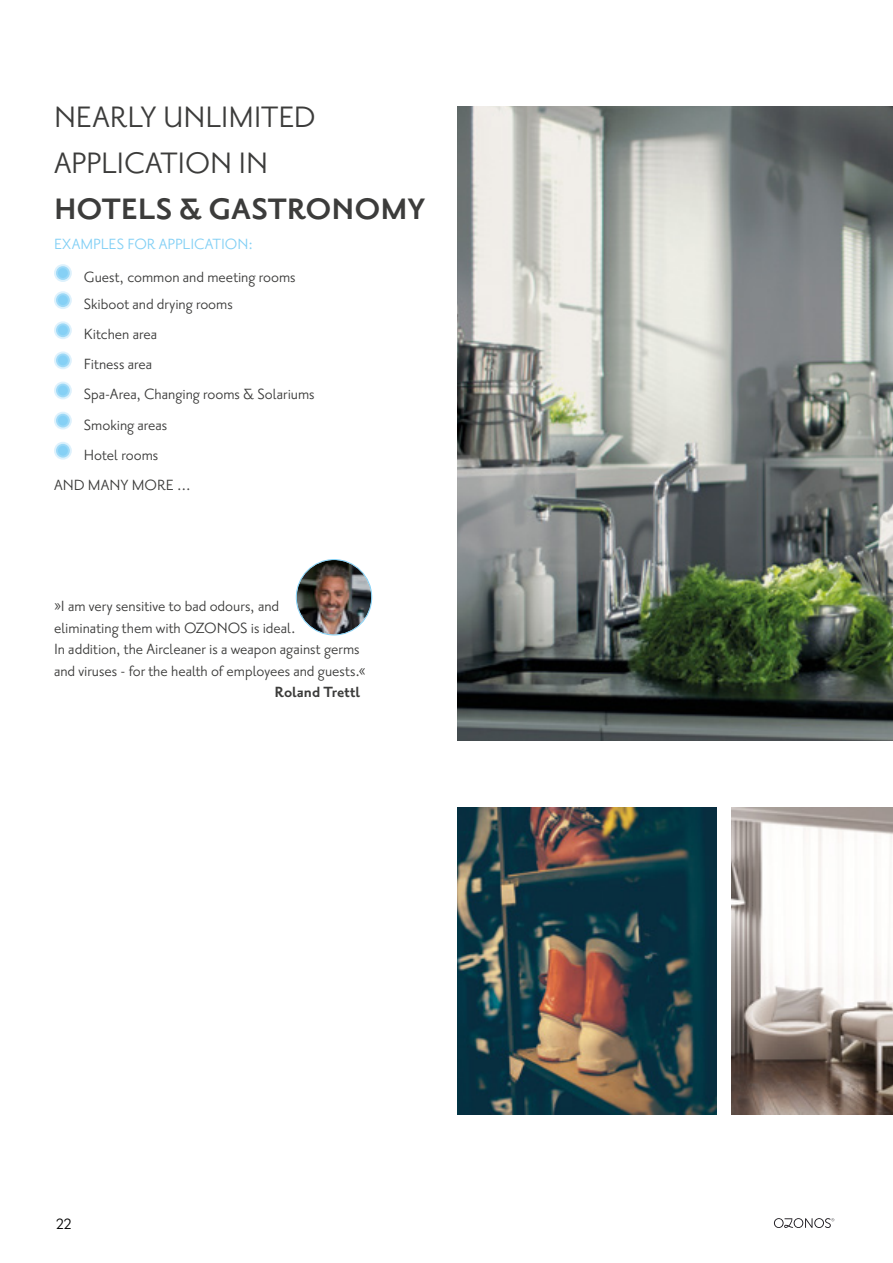
<style>
.page{position:relative;width:893px;height:1263px;background:#fff}
.page>*{position:absolute;margin:0;border:0;box-sizing:border-box;transform-origin:0 0}
.t1{font:36px "Priori Sans OT";letter-spacing:-.005em;color:#3c3c3b}
.t2{font:700 36px "Priori Sans OT";color:#3c3c3b}
.t3{font:18px/21.6px "Priori Sans OT";color:#3c3c3b}
.t4{font:18px "Priori Sans OT";color:#83d0f5}
.t5{font:700 18px "Priori Sans OT";color:#3c3c3b}
.t6{font:18px "Priori Sans OT";color:#000}
</style>
<div class="page">
<svg style="left:774px;top:1218px;width:60px;height:10px"></svg>
<img style="left:457px;top:807px;width:259px;height:307px">
<img style="left:457px;top:106px;width:436px;height:634px">
<img style="left:731px;top:807px;width:162px;height:307px">
<img style="left:297px;top:560px;width:74px;height:75px;border-radius:37px">
<div style="left:296px;top:559px;width:76px;height:76px;border:1px solid #83d0f5;border-radius:50%"></div>
<svg style="left:54px;top:264px;width:18px;height:18px"></svg>
<div style="left:56px;top:266px;width:14px;height:14px;background:#9ed9f7;border-radius:50%"></div>
<div style="left:58px;top:268px;width:10px;height:10px;background:#83d0f5;border-radius:50%"></div>
<svg style="left:54px;top:291px;width:18px;height:18px"></svg>
<div style="left:56px;top:293px;width:14px;height:14px;background:#9ed9f7;border-radius:50%"></div>
<div style="left:58px;top:295px;width:10px;height:10px;background:#83d0f5;border-radius:50%"></div>
<svg style="left:54px;top:321px;width:18px;height:18px"></svg>
<svg style="left:56px;top:323px;width:14px;height:14px"></svg>
<div style="left:58px;top:325px;width:10px;height:10px;background:#83d0f5;border-radius:50%"></div>
<svg style="left:54px;top:351px;width:18px;height:18px"></svg>
<svg style="left:56px;top:353px;width:14px;height:14px"></svg>
<div style="left:58px;top:355px;width:10px;height:10px;background:#83d0f5;border-radius:50%"></div>
<svg style="left:54px;top:382px;width:18px;height:17px"></svg>
<svg style="left:56px;top:384px;width:14px;height:13px"></svg>
<div style="left:58px;top:385px;width:10px;height:10px;background:#83d0f5;border-radius:50%"></div>
<svg style="left:54px;top:412px;width:18px;height:17px"></svg>
<svg style="left:56px;top:414px;width:14px;height:13px"></svg>
<div style="left:58px;top:416px;width:10px;height:10px;background:#83d0f5;border-radius:50%"></div>
<svg style="left:54px;top:442px;width:18px;height:18px"></svg>
<svg style="left:56px;top:444px;width:14px;height:14px"></svg>
<div style="left:58px;top:446px;width:10px;height:10px;background:#83d0f5;border-radius:50%"></div>
<p class="t1" style="left:54px;top:100px;width:263px">NEARLY UNLIMITED</p>
<p class="t1" style="left:54px;top:146px;width:216px">APPLICATION IN</p>
<p class="t2" style="left:54px;top:192px;width:373px">HOTELS &amp; GASTRONOMY</p>
<p class="t4" style="left:54px;top:236px;width:200px">EXAMPLES FOR APPLICATION:</p>
<p class="t3" style="left:84px;top:267px;width:213px">Guest, common and meeting rooms</p>
<p class="t3" style="left:84px;top:294px;width:151px">Skiboot and drying rooms</p>
<p class="t3" style="left:84px;top:324px;width:75px">Kitchen area</p>
<p class="t3" style="left:84px;top:354px;width:70px">Fitness area</p>
<p class="t3" style="left:84px;top:384px;width:232px">Spa-Area, Changing rooms &amp; Solariums</p>
<p class="t3" style="left:84px;top:415px;width:85px">Smoking areas</p>
<p class="t3" style="left:84px;top:445px;width:76px">Hotel rooms</p>
<p class="t3" style="left:54px;top:475px;width:138px">AND MANY MORE …</p>
<p class="t3" style="left:54px;top:596px;width:313px">»I am very sensitive to bad odours, and<br>eliminating them with OZONOS is ideal.<br>In addition, the Aircleaner is a weapon against germs and viruses - for the health of employees and guests.«</p>
<p class="t5" style="left:274px;top:684px;width:87px">Roland Trettl</p>
<p class="t6" style="left:56px;top:1215px;width:17px">22</p>
</div>
